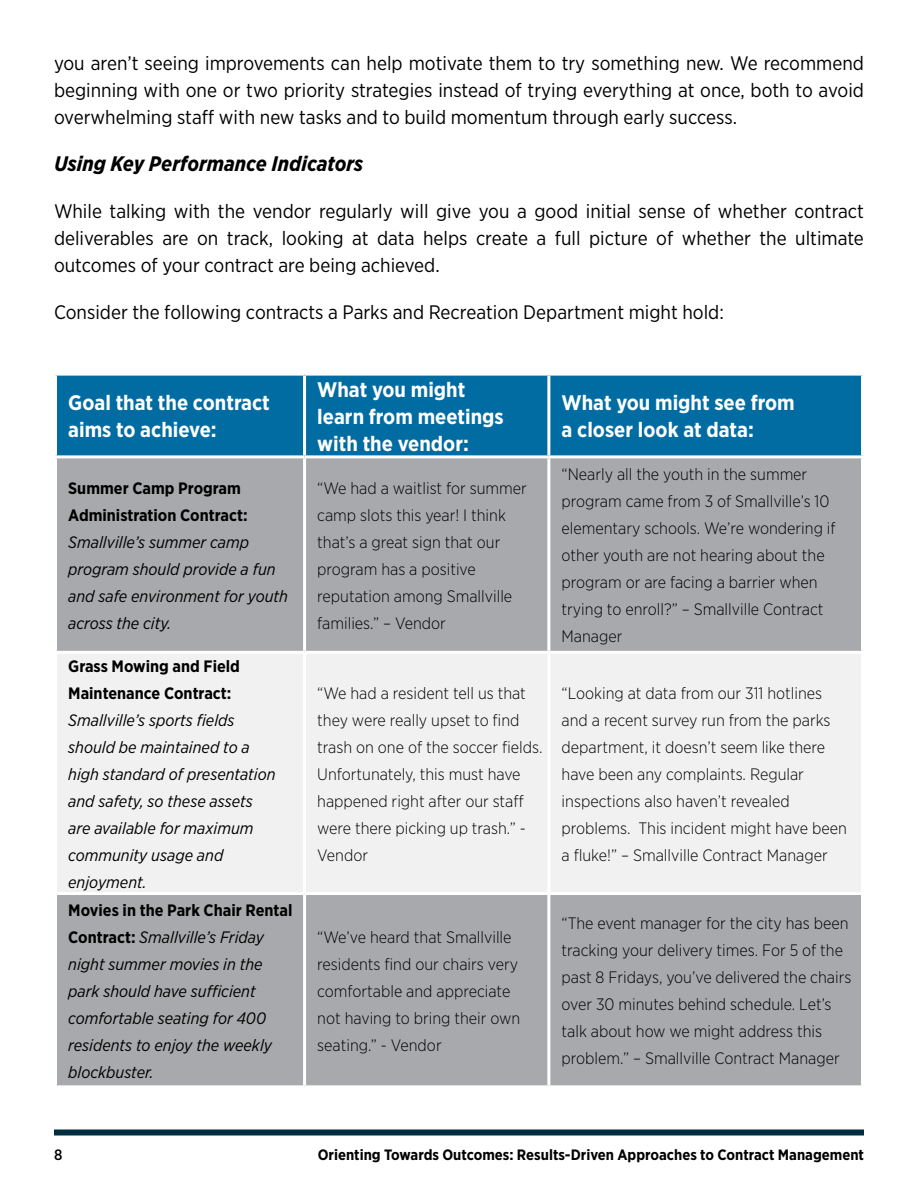
<style>
.page{position:relative;width:918px;height:1188px;background:#fff}
.page>*{position:absolute;margin:0;border:0;box-sizing:border-box;transform-origin:0 0}
.t1{font:700 21px/27px "Gotham Narrow";color:#fff}
.t2{font:italic 700 21px "Gotham Narrow";color:#000}
.t3{font:19.5px/27px "Gotham Narrow";color:#000;text-align:justify}
.t4{font:300 16.5px/27px "Gotham Narrow";color:#000}
.t5{font:italic 16.5px/27px "Gotham Narrow";color:#000}
.t6{font:700 16.5px/27px "Gotham Narrow";color:#000}
.t7{font:700 15px "Gotham Narrow";color:#000}
.t8{font:500 15px "Gotham Narrow";color:#000}
.s1{font-weight:700;font-style:normal}
</style>
<div class="page">
<div style="left:54px;top:1130px;width:810px;height:6px;background:#002d3d"></div>
<div style="left:57px;top:376px;width:804px;height:79px;background:#006ca2"></div>
<div style="left:57px;top:458px;width:804px;height:627px;background:#a7a9ac"></div>
<div style="left:57px;top:654px;width:804px;height:238px;background:#f1f1f2"></div>
<hr style="left:303px;top:376px;width:3px;height:79px;background:#fff">
<hr style="left:547px;top:376px;width:3px;height:79px;background:#fff">
<hr style="left:303px;top:458px;width:3px;height:193px;background:#fff">
<hr style="left:547px;top:458px;width:3px;height:193px;background:#fff">
<hr style="left:54px;top:651px;width:251px;height:3px;background:#fff">
<hr style="left:305px;top:651px;width:244px;height:3px;background:#fff">
<hr style="left:303px;top:654px;width:3px;height:238px;background:#fff">
<hr style="left:549px;top:651px;width:315px;height:3px;background:#fff">
<hr style="left:547px;top:654px;width:3px;height:238px;background:#fff">
<hr style="left:54px;top:892px;width:251px;height:3px;background:#fff">
<hr style="left:305px;top:892px;width:244px;height:3px;background:#fff">
<hr style="left:303px;top:895px;width:3px;height:190px;background:#fff">
<hr style="left:549px;top:892px;width:315px;height:3px;background:#fff">
<hr style="left:547px;top:895px;width:3px;height:190px;background:#fff">
<p class="t3" style="left:54px;top:49px;width:812px">you aren’t seeing improvements can help motivate them to try something new. We recommend beginning with one or two priority strategies instead of trying everything at once, both to avoid overwhelming staff with new tasks and to build momentum through early success.</p>
<p class="t2" style="left:54px;top:150px;width:311px">Using Key Performance Indicators</p>
<p class="t3" style="left:54px;top:197px;width:812px">While talking with the vendor regularly will give you a good initial sense of whether contract deliverables are on track, looking at data helps create a full picture of whether the ultimate outcomes of your contract are being achieved.</p>
<p class="t3" style="left:54px;top:299px;width:671px">Consider the following contracts a Parks and Recreation Department might hold:</p>
<p class="t1" style="left:68px;top:389px;width:203px">Goal that the contract aims to achieve:</p>
<p class="t6" style="left:68px;top:474px;width:181px">Summer Camp Program<br>Administration Contract:</p>
<p class="t5" style="left:68px;top:528px;width:221px">Smallville’s summer camp program should provide a fun and safe environment for youth across the city.</p>
<p class="t6" style="left:68px;top:652px;width:173px">Grass Mowing and Field<br>Maintenance Contract:</p>
<p class="t5" style="left:68px;top:706px;width:209px">Smallville’s sports fields should be maintained to a high standard of presentation and safety, so these assets are available for maximum community usage and enjoyment.</p>
<p class="t5" style="left:68px;top:896px;width:226px"><span class="s1">Movies in the Park Chair Rental<br>Contract:</span> Smallville’s Friday night summer movies in the park should have sufficient comfortable seating for 400 residents to enjoy the weekly blockbuster.</p>
<p class="t1" style="left:317px;top:376px;width:188px">What you might learn from meetings with the vendor:</p>
<p class="t4" style="left:317px;top:474px;width:211px">“We had a waitlist for summer camp slots this year! I think that’s a great sign that our program has a positive reputation among Smallville families.” – Vendor</p>
<p class="t1" style="left:562px;top:389px;width:235px">What you might see from a closer look at data:</p>
<p class="t4" style="left:562px;top:461px;width:276px">“Nearly all the youth in the summer program came from 3 of Smallville’s 10 elementary schools. We’re wondering if other youth are not hearing about the program or are facing a barrier when trying to enroll?” – Smallville Contract Manager</p>
<p class="t4" style="left:317px;top:679px;width:227px">“We had a resident tell us that they were really upset to find trash on one of the soccer fields.<br>Unfortunately, this must have happened right after our staff were there picking up trash.” -<br>Vendor</p>
<p class="t4" style="left:562px;top:679px;width:287px">“Looking at data from our 311 hotlines and a recent survey run from the parks department, it doesn’t seem like there have been any complaints. Regular inspections also haven’t revealed problems. This incident might have been a fluke!” – Smallville Contract Manager</p>
<p class="t4" style="left:317px;top:923px;width:204px">“We’ve heard that Smallville residents find our chairs very comfortable and appreciate not having to bring their own seating.” - Vendor</p>
<p class="t4" style="left:562px;top:910px;width:291px">“The event manager for the city has been tracking your delivery times. For 5 of the past 8 Fridays, you’ve delivered the chairs over 30 minutes behind schedule. Let’s talk about how we might address this problem.” – Smallville Contract Manager</p>
<p class="t8" style="left:54px;top:1146px;width:10px">8</p>
<p class="t7" style="left:318px;top:1145px;width:548px">Orienting Towards Outcomes: Results-Driven Approaches to Contract Management</p>
</div>
